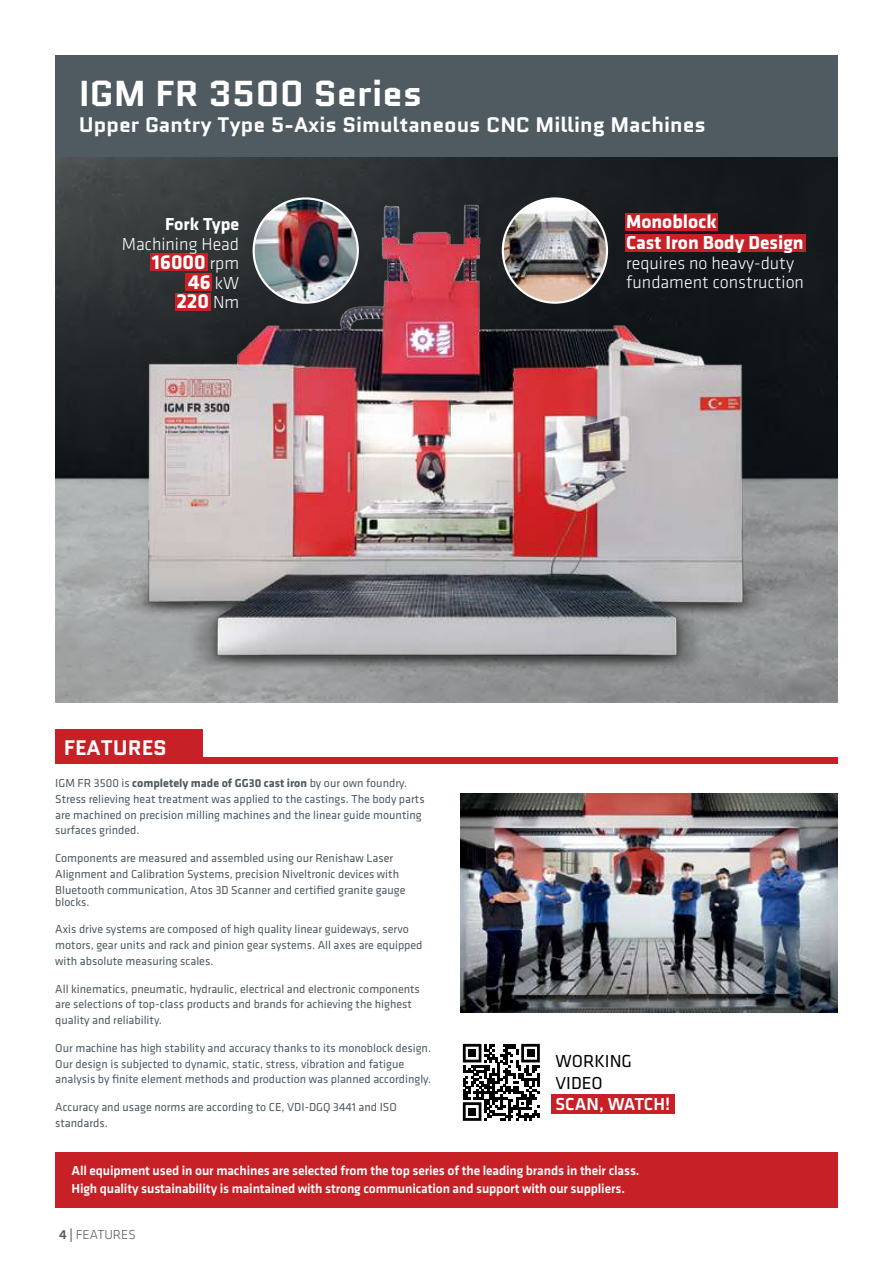
<style>
.page{position:relative;width:893px;height:1263px;background:#fff}
.page>*{position:absolute;margin:0;border:0;box-sizing:border-box;transform-origin:0 0}
.t1{font:700 36px "Quantico";color:#fff}
.t2{font:700 21px "Quantico";color:#fff}
.t3{font:700 21px/19.5px "Klavika";color:#fff;text-align:right}
.t4{font:700 19.5px/21px "Klavika";color:#fff}
.t5{font:300 18px/19.5px "Klavika";color:#fff}
.t6{font:18px/21.6px "Klavika";color:#000}
.t7{font:500 18px "Klavika";color:#fff}
.t8{font:700 18px "Klavika";color:#fff}
.t9{font:500 13.5px/18px "Klavika";letter-spacing:-.01em;color:#fff}
.t10{font:300 13.5px "Klavika";color:#505b61}
.t11{font:12px/15.8px "Klavika";color:#505b61}
.s1{font-weight:300;font-size:18px}
.s2{font-weight:700}
.s3{font-weight:500}
</style>
<div class="page">
<div style="left:55px;top:55px;width:783px;height:102px;background:#505b61"></div>
<div style="left:55px;top:730px;width:147px;height:34px;background:#c72127"></div>
<div style="left:55px;top:757px;width:783px;height:7px;background:#c72127"></div>
<img style="left:55px;top:157px;width:783px;height:545px">
<div style="left:55px;top:1152px;width:783px;height:56px;background:#c72127"></div>
<img style="left:460px;top:793px;width:378px;height:220px">
<img style="left:114px;top:182px;width:668px;height:509px">
<svg style="left:462px;top:1043px;width:78px;height:78px"></svg>
<svg style="left:463px;top:1044px;width:77px;height:77px"></svg>
<div style="left:468px;top:1049px;width:8px;height:8px;background:#000"></div>
<div style="left:527px;top:1049px;width:7px;height:8px;background:#000"></div>
<div style="left:468px;top:1107px;width:8px;height:8px;background:#000"></div>
<div style="left:552px;top:1094px;width:123px;height:19px;background:#c72127"></div>
<img style="left:503px;top:198px;width:104px;height:105px;border-radius:52px">
<div style="left:502px;top:197px;width:106px;height:107px;border:2px solid #fff;border-radius:50%"></div>
<img style="left:254px;top:198px;width:104px;height:105px;border-radius:52px">
<div style="left:253px;top:197px;width:106px;height:107px;border:2px solid #fff;border-radius:50%"></div>
<div style="left:150px;top:253px;width:58px;height:18px;background:#c72127"></div>
<div style="left:175px;top:293px;width:36px;height:18px;background:#c72127"></div>
<div style="left:185px;top:273px;width:27px;height:18px;background:#c72127"></div>
<div style="left:625px;top:213px;width:93px;height:18px;background:#c72127"></div>
<div style="left:625px;top:234px;width:180px;height:18px;background:#c72127"></div>
<h1 class="t1" style="left:79px;top:72px;width:345px">IGM FR 3500 Series</h1>
<h2 class="t2" style="left:79px;top:111px;width:629px">Upper Gantry Type 5-Axis Simultaneous CNC Milling Machines</h2>
<h3 class="t8" style="left:165px;top:215px;width:76px">Fork Type</h3>
<h3 class="t5" style="left:122px;top:234px;width:119px">Machining Head</h3>
<h2 class="t3" style="left:152px;top:253px;width:89px">16000 <span class="s1">rpm<br></span>46 <span class="s1">kW<br></span>220 <span class="s1">Nm</span></h2>
<h3 class="t4" style="left:626px;top:212px;width:179px">Monoblock<br>Cast Iron Body Design</h3>
<h3 class="t5" style="left:626px;top:254px;width:179px">requires no heavy-duty fundament construction</h3>
<h2 class="t2" style="left:64px;top:735px;width:105px">FEATURES</h2>
<p class="t11" style="left:55px;top:775px;width:371px">IG M FR 3500 is <span class="s2">completely made of GG30 cast iron</span> by our own foundry.<br>Stress relieving heat treatment was applied to the castings. The body parts are machined on precision milling machines and the linear guide mounting surfaces grinded.</p>
<p class="t11" style="left:55px;top:850px;width:352px">Components are measured and assembled using our Renishaw Laser<br>Alignment and Calibration Systems, precision N iveltronic devices with<br>Bluetooth communication, Atos 3D Scanner and certified granite gauge</p>
<p class="t11" style="left:55px;top:894px;width:36px">blocks.</p>
<p class="t11" style="left:55px;top:922px;width:369px">Axis drive systems are composed of high quality linear guideways, servo motors, gear units and rack and pinion gear systems. All axes are equipped with absolute measuring scales.</p>
<p class="t11" style="left:55px;top:981px;width:366px">All kinematics, pneumatic, hydraulic, electrical and electronic components are selections of top-class products and brands for achieving the highest quality and reliability.</p>
<p class="t11" style="left:55px;top:1040px;width:377px">Our machine has high stability and accuracy thanks to its monoblock design.<br>Our design is subjected to dynamic, static, stress, vibration and fatigue analysis by finite element methods and production was planned accordingly.</p>
<p class="t11" style="left:55px;top:1099px;width:341px">Accuracy and usage norms are according to CE, VDI-DGQ 3441 and ISO standards.</p>
<h3 class="t6" style="left:556px;top:1050px;width:78px">Working<br>Video</h3>
<h3 class="t7" style="left:556px;top:1094px;width:116px">Scan, Watch!</h3>
<p class="t9" style="left:71px;top:1162px;width:570px">All equipment used in our machines are selected from the top series of the leading brands in their class.<br>High quality sustainability is maintained with strong communication and support with our suppliers.</p>
<p class="t10" style="left:59px;top:1227px;width:76px"><span class="s3">4 |</span> FEATU RES</p>
</div>
